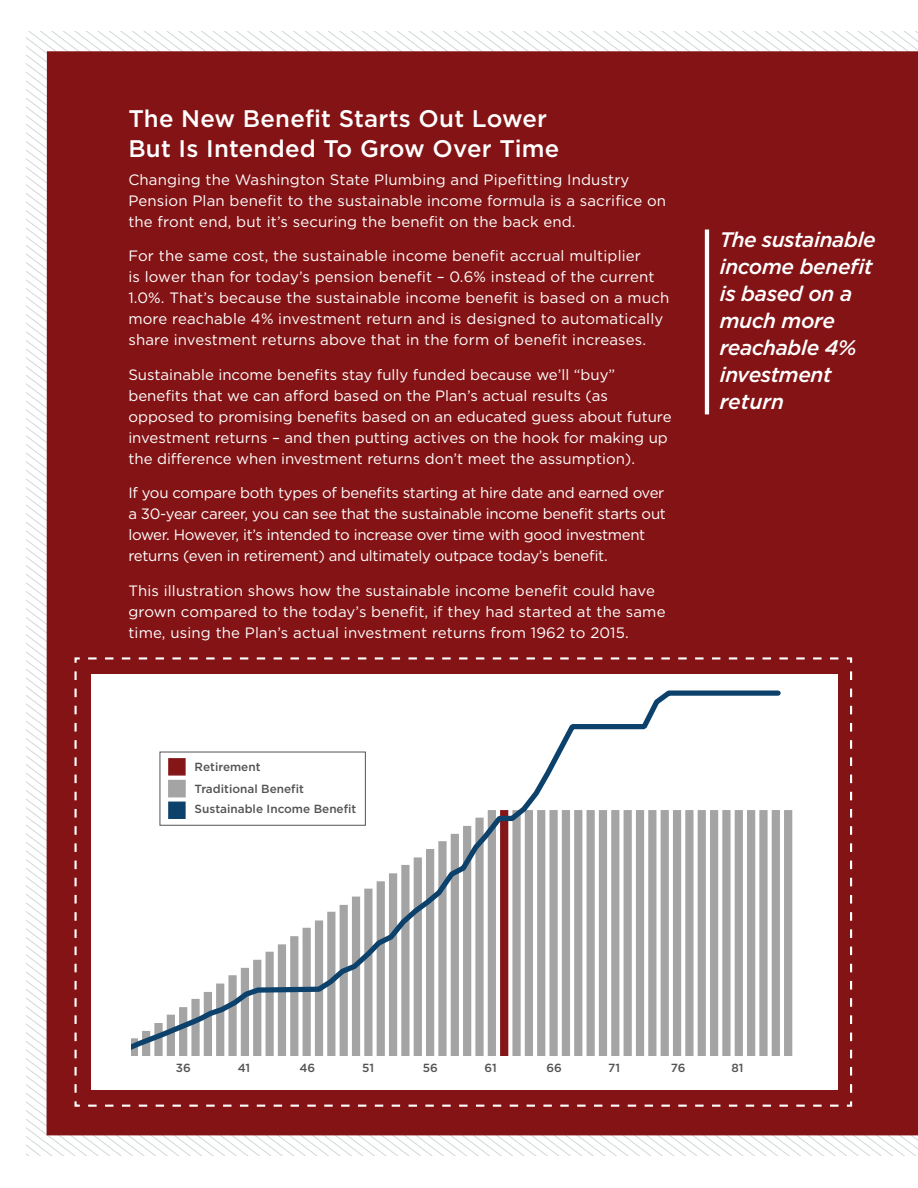
<style>
.page{position:relative;width:918px;height:1188px;background:#fff}
.page>*{position:absolute;margin:0;border:0;box-sizing:border-box;transform-origin:0 0}
.Body{font:500 24px/30px "Gotham";letter-spacing:.01em;color:#fff}
.Body-2{font:italic 500 21px/27px "Gotham";letter-spacing:-.02em;color:#fff}
.Body-3{font:15px/21px "Gotham";color:#fff}
.Body-4{font:15px/21px "Gotham";letter-spacing:-.02em;color:#fff}
.t1{font:500 11.85px/22.5px "Gotham";color:#525352}
</style>
<div class="page">
<svg style="left:27px;top:31px;width:891px;height:46px"></svg>
<svg style="left:27px;top:126px;width:20px;height:979px"></svg>
<div style="left:47px;top:51px;width:871px;height:1054px;background:#841315"></div>
<svg style="left:27px;top:1105px;width:891px;height:50px"></svg>
<svg style="left:73px;top:656px;width:780px;height:452px;background:#8b2123"></svg>
<div style="left:91px;top:674px;width:747px;height:416px;background:#fff"></div>
<div style="left:784px;top:810px;width:8px;height:246px;background:#a5a4a4"></div>
<svg style="left:131px;top:690px;width:650px;height:366px"></svg>
<div style="left:168px;top:758px;width:18px;height:18px;background:#851618;border:1px solid #851618"></div>
<div style="left:168px;top:780px;width:18px;height:17px;background:#a5a4a4"></div>
<div style="left:168px;top:802px;width:18px;height:17px;background:#0c416b;border:1px solid #0c416b"></div>
<hr style="left:705px;top:230px;width:4px;height:184px;background:#fff">
<p class="Body" style="left:128px;top:104px;width:432px">The New Benefit Starts Out Lower<br>But Is Intended To Grow Over Time</p>
<p class="Body-3" style="left:128px;top:169px;width:539px">Changing the Washington State Plumbing and Pipefitting Industry<br>Pension Plan benefit to the sustainable income formula is a sacrifice on the front end, but it’s securing the benefit on the back end.</p>
<p class="Body-3" style="left:128px;top:245px;width:542px">For the same cost, the sustainable income benefit accrual multiplier<br>is lower than for today’s pension benefit – 0.6% instead of the current 1.0%. That’s because the sustainable income benefit is based on a much more reachable 4% investment return and is designed to automatically share investment returns above that in the form of benefit increases.</p>
<p class="Body-3" style="left:128px;top:364px;width:545px">Sustainable income benefits stay fully funded because we’ll “buy” benefits that we can afford based on the Plan’s actual results (as opposed to promising benefits based on an educated guess about future investment returns – and then putting actives on the hook for making up the difference when investment returns don’t meet the assumption).</p>
<p class="Body-4" style="left:128px;top:482px;width:539px">If you compare both types of benefits starting at hire date and earned over a 30-year career, you can see that the sustainable income benefit starts out lower. However, it’s intended to increase over time with good investment returns (even in retirement) and ultimately outpace today’s benefit.</p>
<p class="Body-3" style="left:128px;top:580px;width:539px">This illustration shows how the sustainable income benefit could have grown compared to the today’s benefit, if they had started at the same time, using the Plan’s actual investment returns from 1962 to 2015.</p>
<p class="t1" style="left:195px;top:755px;width:111px">Retirement<br>Traditional Benefit</p>
<p class="t1" style="left:195px;top:798px;width:163px">Sustainable Income Benefit</p>
<p class="Body-2" style="left:720px;top:226px;width:158px">The sustainable income benefit is based on a much more reachable 4% investment return</p>
<p class="t1" style="left:176px;top:1056px;width:17px">36</p>
<p class="t1" style="left:238px;top:1056px;width:14px">41</p>
<p class="t1" style="left:299px;top:1056px;width:17px">46</p>
<p class="t1" style="left:362px;top:1056px;width:14px">51</p>
<p class="t1" style="left:423px;top:1056px;width:17px">56</p>
<p class="t1" style="left:485px;top:1056px;width:14px">61</p>
<p class="t1" style="left:546px;top:1056px;width:17px">66</p>
<p class="t1" style="left:608px;top:1056px;width:13px">71</p>
<p class="t1" style="left:671px;top:1056px;width:16px">76</p>
<p class="t1" style="left:732px;top:1056px;width:14px">81</p>
</div>
